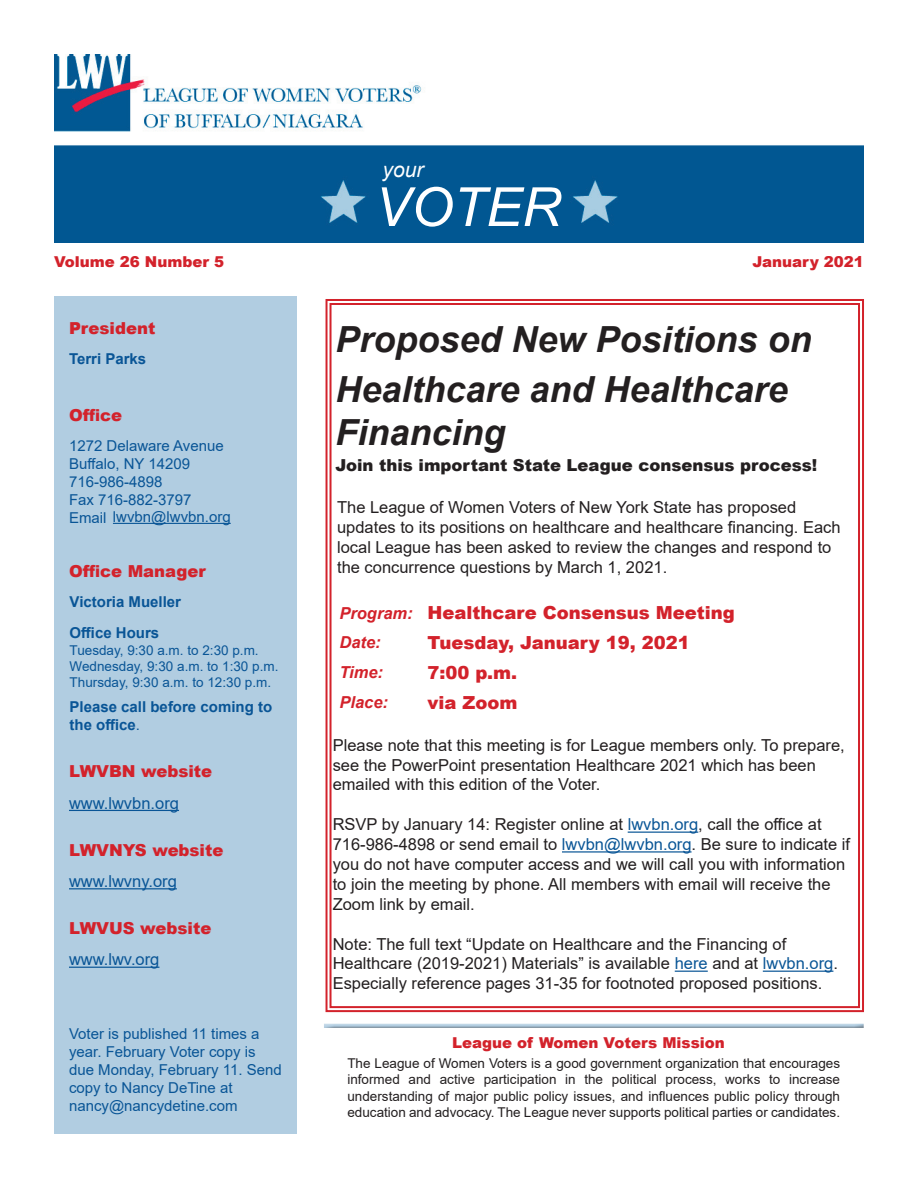
<style>
.page{position:relative;width:918px;height:1188px;background:#fff}
.page>*{position:absolute;margin:0;border:0;box-sizing:border-box;transform-origin:0 0}
.t1{font:italic 54px "Arial";color:#fff}
.t2{font:italic 700 36px/49.9px "Arial";color:#231f20}
.t3{font:italic 21px "Arial";color:#fff}
.t4{font:900 18px "Arial";color:#d3222b}
.t5{font:16.5px/19.8px "Arial";color:#231f20}
.t6{font:900 16.5px "Arial";color:#d3222b}
.t7{font:900 16.5px "Arial";color:#231f20}
.t8{font:16.5px "Arial";color:#095596}
.t9{font:italic 700 16.5px "Arial";color:#d3222b}
.t10{font:15px/18px "Arial";color:#095596}
.t11{font:700 15px/31px "Arial";color:#095596}
.t12{font:900 15px "Arial";color:#d3222b}
.t13{font:13.5px/16.2px "Arial";color:#231f20;text-align:justify}
.t14{font:13.5px/16.2px "Arial";color:#095596}
.s1{font-weight:400}
.s2{font-weight:700;font-style:italic;font-size:16.5px}
.s3{color:#095596}
</style>
<div class="page">
<img style="left:54px;top:54px;width:810px;height:189px">
<div style="left:54px;top:297px;width:243px;height:837px;background:#b1cde1"></div>
<svg style="left:325px;top:299px;width:539px;height:714px"></svg>
<hr style="left:113px;top:523px;width:118px;height:1px;background:#095596">
<hr style="left:69px;top:810px;width:110px;height:1px;background:#095596">
<hr style="left:69px;top:888px;width:108px;height:1px;background:#095596">
<hr style="left:69px;top:967px;width:90px;height:1px;background:#095596">
<div style="left:323px;top:1022px;width:542px;height:7px;background:#231f20;opacity:.75"></div>
<hr style="left:628px;top:832px;width:70px;height:1px;background:#095596">
<hr style="left:562px;top:851px;width:130px;height:2px;background:#095596">
<hr style="left:675px;top:971px;width:33px;height:1px;background:#095596">
<hr style="left:763px;top:971px;width:70px;height:1px;background:#095596">
<p class="t3" style="left:382px;top:156px;width:42px">your</p>
<h1 class="t1" style="left:375px;top:172px;width:188px">VOTER</h1>
<p class="t12" style="left:54px;top:251px;width:172px">Volume 26 Number 5</p>
<p class="t12" style="left:753px;top:251px;width:113px">January 2021</p>
<p class="t6" style="left:69px;top:316px;width:88px">President</p>
<p class="t11" style="left:69px;top:343px;width:79px">Terri Parks</p>
<p class="t6" style="left:69px;top:403px;width:55px">Office</p>
<p class="t10" style="left:69px;top:437px;width:163px">1272 Delaware Avenue<br>Buffalo, NY 14209<br>716-986-4898<br>Fax 716-882-3797<br>Email lwvbn@lwvbn.org</p>
<p class="t6" style="left:69px;top:559px;width:138px">Office Manager</p>
<p class="t11" style="left:70px;top:587px;width:113px">Victoria Mueller<br>Office Hours</p>
<p class="t14" style="left:70px;top:642px;width:210px">Tuesday, 9:30 a.m. to 2:30 p.m.<br>Wednesday, 9:30 a.m. to 1:30 p.m.<br>Thursday, 9:30 a.m. to 12:30 p.m.</p>
<p class="t11" style="left:70px;top:698px;width:204px;line-height:18px">Please call before coming to the office<span class="s1">.</span></p>
<p class="t6" style="left:69px;top:760px;width:145px">LWVBN website</p>
<p class="t8" style="left:69px;top:792px;width:112px">www.lwvbn.org</p>
<p class="t6" style="left:69px;top:838px;width:156px">LWVNYS website</p>
<p class="t8" style="left:69px;top:870px;width:109px">www.lwvny.org</p>
<p class="t6" style="left:69px;top:916px;width:144px">LWVUS website</p>
<p class="t8" style="left:69px;top:948px;width:92px">www.lwv.org</p>
<p class="t10" style="left:69px;top:1025px;width:214px">Voter is published 11 times a year. February Voter copy is due Monday, February 11. Send copy to Nancy DeTine at nancy@nancydetine.com</p>
<h2 class="t2" style="left:336px;top:315px;width:478px">Proposed New Positions on<br>Healthcare and Healthcare</h2>
<h2 class="t2" style="left:336px;top:408px;width:172px">Financing</h2>
<p class="t7" style="left:336px;top:454px;width:483px">Join this important State League consensus process!</p>
<p class="t5" style="left:337px;top:498px;width:505px">The League of Women Voters of New York State has proposed updates to its positions on healthcare and healthcare financing. Each local League has been asked to review the changes and respond to the concurrence questions by March 1, 2021.</p>
<p class="t4" style="left:339px;top:600px;width:397px"><span class="s2">Program:</span> Healthcare Consensus Meeting</p>
<p class="t9" style="left:339px;top:631px;width:43px">Date:</p>
<p class="t4" style="left:427px;top:630px;width:264px">Tuesday, January 19, 2021</p>
<p class="t9" style="left:339px;top:661px;width:45px">Time:</p>
<p class="t4" style="left:427px;top:659px;width:91px">7:00 p.m.</p>
<p class="t9" style="left:339px;top:691px;width:50px">Place:</p>
<p class="t4" style="left:427px;top:689px;width:91px">via Zoom</p>
<p class="t5" style="left:333px;top:735px;width:514px">Please note that this meeting is for League members only. To prepare, see the PowerPoint presentation Healthcare 2021 which has been emailed with this edition of the Voter.</p>
<p class="t5" style="left:333px;top:815px;width:519px">RSVP by January 14: Register online at <span class="s3">lwvbn.org</span>, call the office at 716-986-4898 or send email to <span class="s3">lwvbn@lwvbn.org</span>. Be sure to indicate if you do not have computer access and we will call you with information to join the meeting by phone. All members with email will receive the Zoom link by email.</p>
<p class="t5" style="left:333px;top:934px;width:507px">Note: The full text “Update on Healthcare and the Financing of<br>Healthcare (2019-2021) Materials” is available <span class="s3">here</span> and at <span class="s3">lwvbn.org</span>.<br>Especially reference pages 31-35 for footnoted proposed positions.</p>
<p class="t12" style="left:452px;top:1031px;width:274px">League of Women Voters Mission</p>
<p class="t13" style="left:347px;top:1055px;width:494px">The League of Women Voters is a good government organization that encourages informed and active participation in the political process, works to increase understanding of major public policy issues, and influences public policy through education and advocacy. The League never supports political parties or candidates.</p>
</div>
